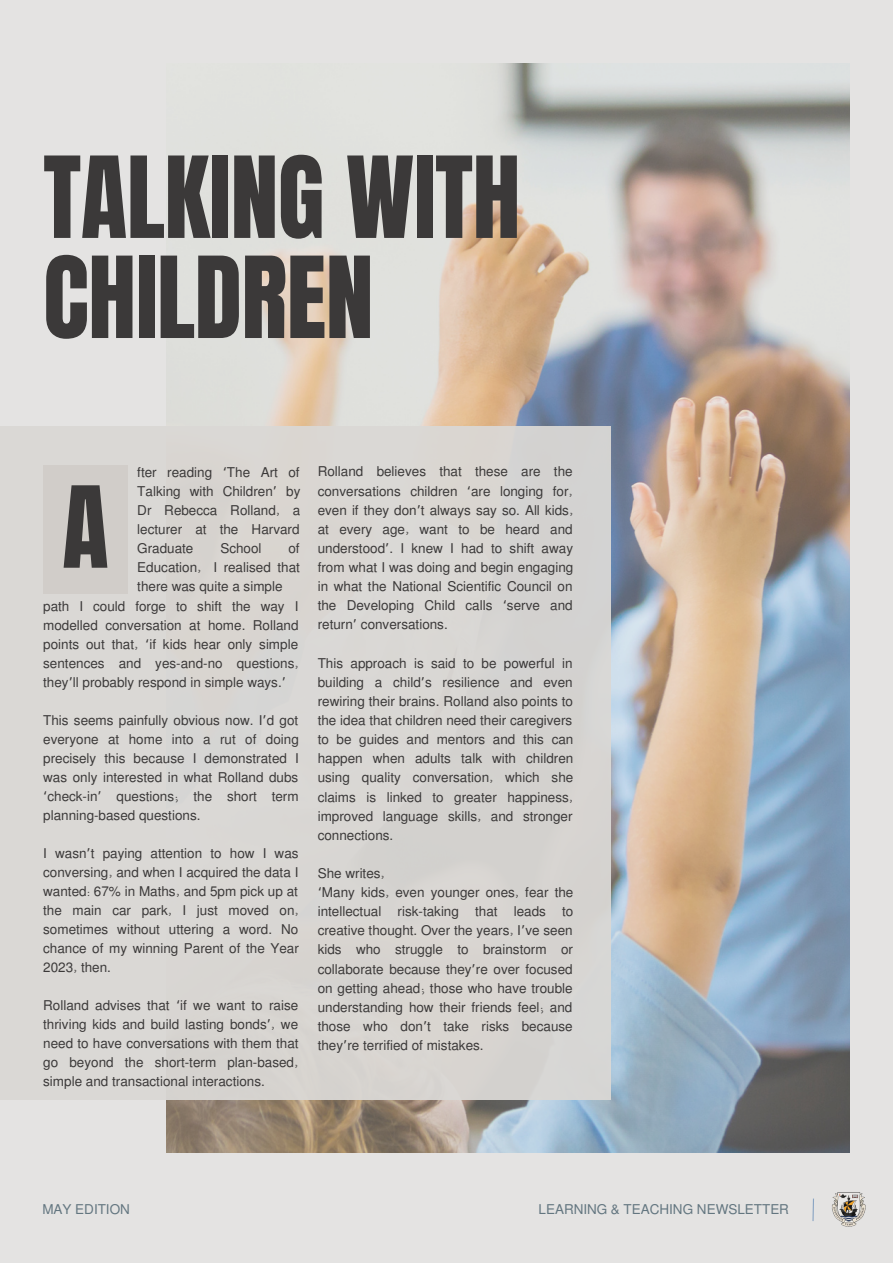
<style>
.page{position:relative;width:893px;height:1264px;background:#fff}
.page>*{position:absolute;margin:0;border:0;box-sizing:border-box;transform-origin:0 0}
.t1{font:95.85px/100.1px "Anton";letter-spacing:-.005em;color:#3b3939}
.t2{font:13.5px/19px "Mukti";color:#3b3939;text-align:justify}
.t3{font:13.5px "Mukti";color:#637680}
.s1{font-family:"Noto Sans Gurmukhi"}
</style>
<div class="page">
<div style="left:0;top:0;width:892px;height:1262px;background:#e4e3e2"></div>
<img style="left:166px;top:64px;width:683px;height:1088px">
<div style="left:0;top:426px;width:611px;height:674px;background:#dad8d5"></div>
<svg style="left:812px;top:1198px;width:2px;height:23px"></svg>
<div style="left:43px;top:464px;width:85px;height:129px;background:#d1cdc9"></div>
<img style="left:832px;top:1192px;width:34px;height:35px">
<p class="t1" style="left:43px;top:149px;width:478px">TALKING WITH<br>CHILDREN</p>
<p class="t1" style="left:62px;top:479px;width:48px">A</p>
<p class="t2" style="left:137px;top:461px;width:165px">fter reading <span class="s1">‘</span>The Art of Talking with Children<span class="s1">’</span> by Dr Rebecca Rolland, a lecturer at the Harvard Graduate</p>
<p class="t2" style="left:220px;top:538px;width:43px">School</p>
<p class="t2" style="left:137px;top:538px;width:164px;text-indent:151px">of Education, I realised that there was quite a simple</p>
<p class="t2" style="left:43px;top:595px;width:257px">path I could forge to shift the way I modelled conversation at home. Rolland points out that, <span class="s1">‘</span>if kids hear only simple sentences and yes-and-no questions, they<span class="s1">’</span>ll probably respond in simple ways.<span class="s1">’</span></p>
<p class="t2" style="left:43px;top:709px;width:257px">This seems painfully obvious now. I<span class="s1">’</span>d got everyone at home into a rut of doing precisely this because I demonstrated I was only interested in what Rolland dubs <span class="s1">‘</span>check-in<span class="s1">’</span> questions; the short term planning-based questions.</p>
<p class="t2" style="left:43px;top:842px;width:257px">I wasn<span class="s1">’</span>t paying attention to how I was conversing, and when I acquired the data I wanted: 67% in Maths, and 5pm pick up at the main car park, I just moved on, sometimes without uttering a word. No chance of my winning Parent of the Year 2023, then.</p>
<p class="t2" style="left:43px;top:994px;width:257px">Rolland advises that <span class="s1">‘</span>if we want to raise thriving kids and build lasting bonds<span class="s1">’</span>, we need to have conversations with them that go beyond the short-term plan-based, simple and transactional interactions.</p>
<p class="t2" style="left:318px;top:461px;width:257px">Rolland believes that these are the conversations children <span class="s1">‘</span>are longing for, even if they don<span class="s1">’</span>t always say so. All kids, at every age, want to be heard and understood<span class="s1">’</span>. I knew I had to shift away from what I was doing and begin engaging in what the National Scientific Council on the Developing Child calls <span class="s1">‘</span>serve and return<span class="s1">’</span> conversations.</p>
<p class="t2" style="left:318px;top:652px;width:257px">This approach is said to be powerful in building a child<span class="s1">’</span>s resilience and even rewiring their brains. Rolland also points to the idea that children need their caregivers to be guides and mentors and this can happen when adults talk with children using quality conversation, which she claims is linked to greater happiness, improved language skills, and stronger connections.</p>
<p class="t2" style="left:318px;top:863px;width:68px">She writes,</p>
<p class="t2" style="left:318px;top:882px;width:257px"><span class="s1">‘</span>Many kids, even younger ones, fear the intellectual risk-taking that leads to creative thought. Over the years, I<span class="s1">’</span>ve seen kids who struggle to brainstorm or collaborate because they<span class="s1">’</span>re over focused on getting ahead; those who have trouble understanding how their friends feel; and those who don<span class="s1">’</span>t take risks because they<span class="s1">’</span>re terrified of mistakes.</p>
<p class="t3" style="left:42px;top:1199px;width:89px">MAY EDITION</p>
<p class="t3" style="left:538px;top:1199px;width:252px">LEARNING &amp; TEACHING NEWSLETTER</p>
</div>
